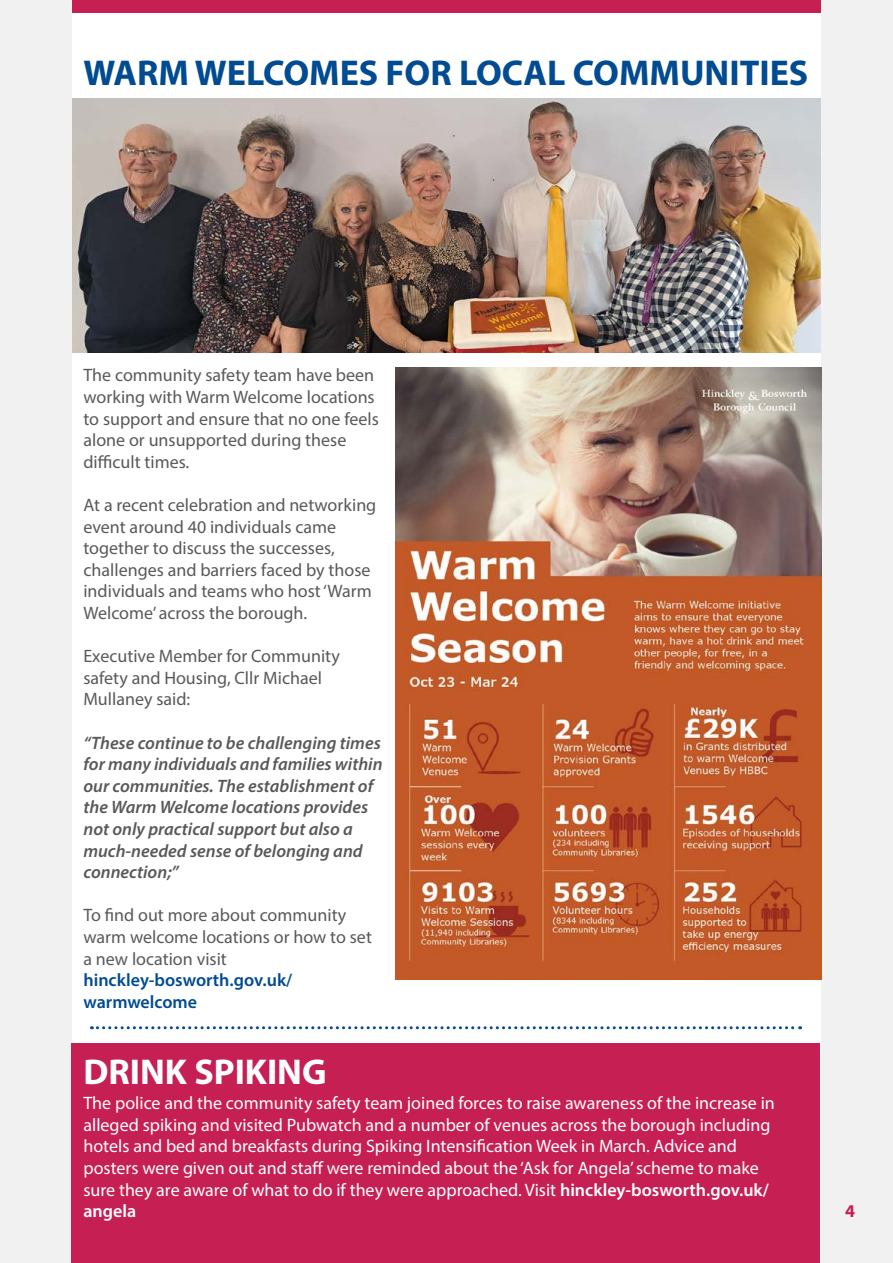
<style>
.page{position:relative;width:893px;height:1263px;background:#f1f1f2}
.page>*{position:absolute;margin:0;border:0;box-sizing:border-box;transform-origin:0 0}
.t1{font:700 36px "Myriad Pro";color:#004b91}
.t2{font:700 36px "Myriad Pro";color:#fff}
.Paragraph{font:18px/21.6px "Myriad Pro";color:#58595b}
.Paragraph-2{font:18px/21.6px "Myriad Pro";color:#fff}
.Paragraph-3{font:italic 600 18px/21.6px "Myriad Pro";color:#58595b}
.Paragraph-4{font:600 18px/21.6px "Myriad Pro";color:#004b91}
.t3{font:700 18px "Myriad Pro";color:#c61f54}
.s1{font-weight:600}
</style>
<div class="page">
<div style="left:72px;top:0;width:749px;height:1263px;background:#fff"></div>
<div style="left:71px;top:1044px;width:749px;height:219px;background:#c61f54"></div>
<div style="left:72px;top:0;width:749px;height:12px;background:#c61f54"></div>
<img style="left:72px;top:99px;width:749px;height:254px">
<img style="left:395px;top:367px;width:426px;height:613px">
<svg style="left:91px;top:1026px;width:710px;height:3px"></svg>
<h2 class="t1" style="left:83px;top:53px;width:726px">WARM WELCOMES FOR LOCAL COMMUNITIES</h2>
<p class="Paragraph" style="left:83px;top:364px;width:297px">The community safety team have been working with Warm Welcome locations to support and ensure that no one feels alone or unsupported during these difficult times.</p>
<p class="Paragraph" style="left:83px;top:494px;width:294px">At a recent celebration and networking event around 40 individuals came together to discuss the successes, challenges and barriers faced by those individuals and teams who host ‘Warm Welcome’ across the borough.</p>
<p class="Paragraph" style="left:83px;top:645px;width:258px">Executive Member for Community safety and Housing, Cllr Michael<br>Mullaney said:</p>
<p class="Paragraph-3" style="left:83px;top:731px;width:301px">“These continue to be challenging times for many individuals and families within our communities. The establishment of the Warm Welcome locations provides not only practical support but also a much-needed sense of belonging and connection;”</p>
<p class="Paragraph" style="left:83px;top:904px;width:290px">To find out more about community warm welcome locations or how to set a new location visit</p>
<p class="Paragraph-4" style="left:83px;top:969px;width:210px">hinckley-bosworth.gov.uk/ warmwelcome</p>
<h2 class="t2" style="left:83px;top:1052px;width:245px">DRINK SPIKING</h2>
<p class="Paragraph-2" style="left:83px;top:1092px;width:693px">The police and the community safety team joined forces to raise awareness of the increase in alleged spiking and visited Pubwatch and a number of venues across the borough including hotels and bed and breakfasts during Spiking Intensification Week in March. Advice and posters were given out and staff were reminded about the ‘Ask for Angela’ scheme to make sure they are aware of what to do if they were approached. Visit <span class="s1">hinckley-bosworth.gov.uk/ angela</span></p>
<p class="t3" style="left:845px;top:1201px;width:11px">4</p>
</div>
